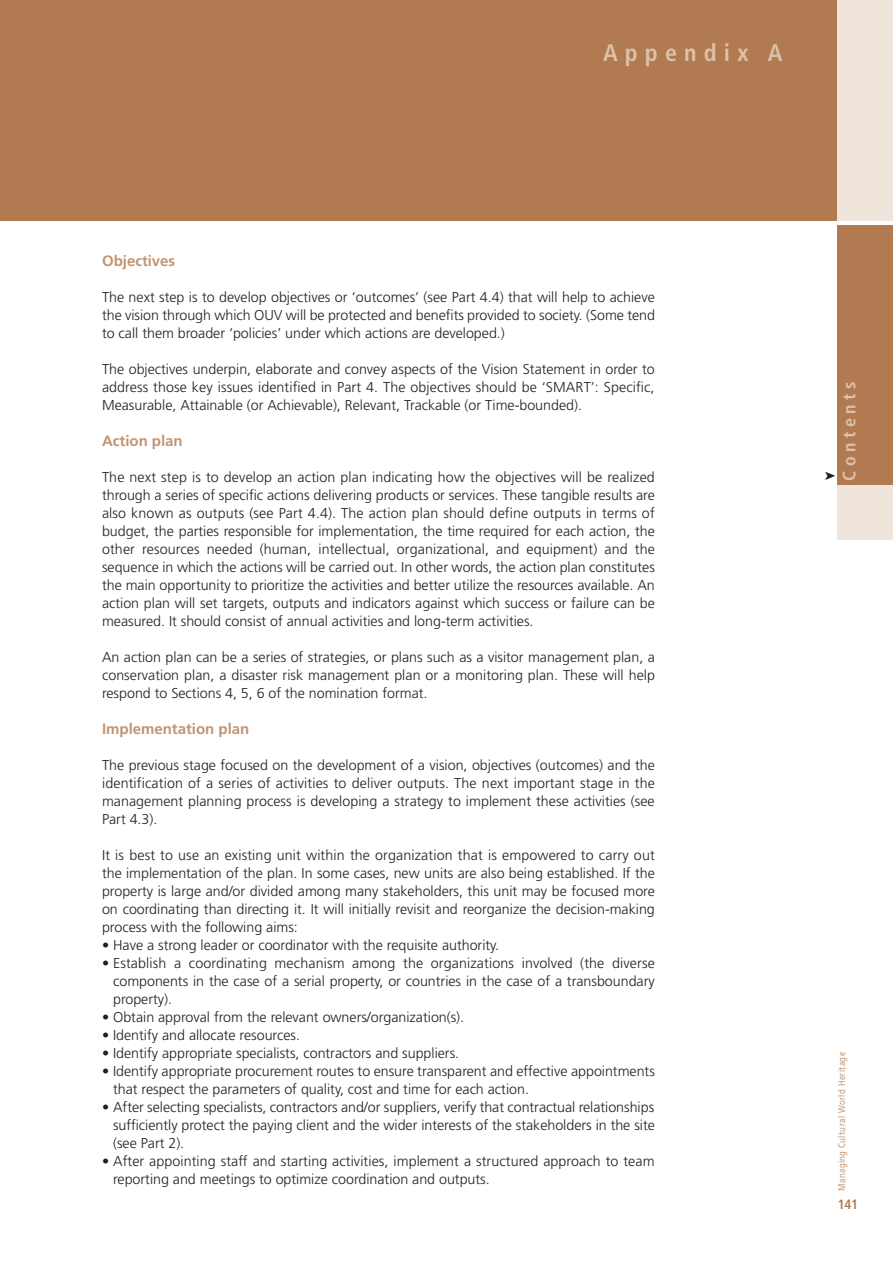
<style>
.page{position:relative;width:893px;height:1263px;background:#fff}
.page>*{position:absolute;margin:0;border:0;box-sizing:border-box;transform-origin:0 0}
.t1{font:700 condensed 24px "Frutiger";letter-spacing:.3em;color:#ddc1aa}
.t2{font:700 condensed 18px "Frutiger";letter-spacing:.25em;color:#ddc1aa}
.t3{font:700 15px "Frutiger";color:#c29472}
.t4{font:300 14.25px/18px "Frutiger";color:#231f20;text-align:justify}
.t5{font:700 condensed 13.5px "Frutiger";color:#b27a50}
.t6{font:9.75px "Frutiger";letter-spacing:.05em;color:#c59a79;scale:.8 1}
</style>
<div class="page">
<div style="left:838px;top:485px;width:55px;height:55px;background:#f0e5da"></div>
<div style="left:838px;top:225px;width:55px;height:260px;background:#b27a50"></div>
<div style="left:0;top:0;width:893px;height:221px;background:#b27a50"></div>
<div style="left:838px;top:0;width:55px;height:221px;background:#f0e5da"></div>
<h1 class="t1" style="left:603px;top:43px;width:181px">Appendix A</h1>
<p class="t3" style="left:102px;top:255px;width:75px">Objectives</p>
<p class="t4" style="left:102px;top:290px;width:554px">The next step is to develop objectives or ‘outcomes’ (see Part 4.4) that will help to achieve the vision through which OUV will be protected and benefits provided to society. (Some tend to call them broader ‘policies’ under which actions are developed.)</p>
<p class="t4" style="left:102px;top:362px;width:554px">The objectives underpin, elaborate and convey aspects of the Vision Statement in order to address those key issues identified in Part 4. The objectives should be ‘SMART’: Specific, Measurable, Attainable (or Achievable), Relevant, Trackable (or Time-bounded).</p>
<p class="t3" style="left:102px;top:435px;width:82px">Action plan</p>
<p class="t4" style="left:102px;top:470px;width:554px">The next step is to develop an action plan indicating how the objectives will be realized through a series of specific actions delivering products or services. These tangible results are also known as outputs (see Part 4.4). The action plan should define outputs in terms of budget, the parties responsible for implementation, the time required for each action, the other resources needed (human, intellectual, organizational, and equipment) and the sequence in which the actions will be carried out. In other words, the action plan constitutes the main opportunity to prioritize the activities and better utilize the resources available. An action plan will set targets, outputs and indicators against which success or failure can be measured. It should consist of annual activities and long-term activities.</p>
<p class="t4" style="left:102px;top:649px;width:554px">An action plan can be a series of strategies, or plans such as a visitor management plan, a conservation plan, a disaster risk management plan or a monitoring plan. These will help respond to Sections 4, 5, 6 of the nomination format.</p>
<p class="t3" style="left:102px;top:723px;width:149px">Implementation plan</p>
<p class="t4" style="left:102px;top:758px;width:554px">The previous stage focused on the development of a vision, objectives (outcomes) and the identification of a series of activities to deliver outputs. The next important stage in the management planning process is developing a strategy to implement these activities (see Part 4.3).</p>
<p class="t4" style="left:102px;top:848px;width:554px">It is best to use an existing unit within the organization that is empowered to carry out the implementation of the plan. In some cases, new units are also being established. If the property is large and/or divided among many stakeholders, this unit may be focused more on coordinating than directing it. It will initially revisit and reorganize the decision-making process with the following aims:</p>
<p class="t4" style="left:102px;top:937px;width:399px">• Have a strong leader or coordinator with the requisite authority.</p>
<p class="t4" style="left:113px;top:955px;width:543px;text-indent:-11px">• Establish a coordinating mechanism among the organizations involved (the diverse components in the case of a serial property, or countries in the case of a transboundary property).</p>
<p class="t4" style="left:102px;top:1009px;width:364px">• Obtain approval from the relevant owners/organization(s).</p>
<p class="t4" style="left:102px;top:1027px;width:199px">• Identify and allocate resources.</p>
<p class="t4" style="left:102px;top:1045px;width:359px">• Identify appropriate specialists, contractors and suppliers.</p>
<p class="t4" style="left:113px;top:1063px;width:543px;text-indent:-11px">• Identify appropriate procurement routes to ensure transparent and effective appointments that respect the parameters of quality, cost and time for each action.</p>
<p class="t4" style="left:113px;top:1099px;width:543px;text-indent:-11px">• After selecting specialists, contractors and/or suppliers, verify that contractual relationships sufficiently protect the paying client and the wider interests of the stakeholders in the site (see Part 2).</p>
<p class="t4" style="left:113px;top:1153px;width:543px;text-indent:-11px">• After appointing staff and starting activities, implement a structured approach to team reporting and meetings to optimize coordination and outputs.</p>
<p class="t2" style="left:842px;top:480px;width:100px;rotate:-90deg">Contents</p>
<p class="t6" style="left:838px;top:1191px;width:175px;rotate:-90deg">Managing Cultural World Heritage</p>
<p class="t5" style="left:838px;top:1199px;width:22px">141</p>
</div>
